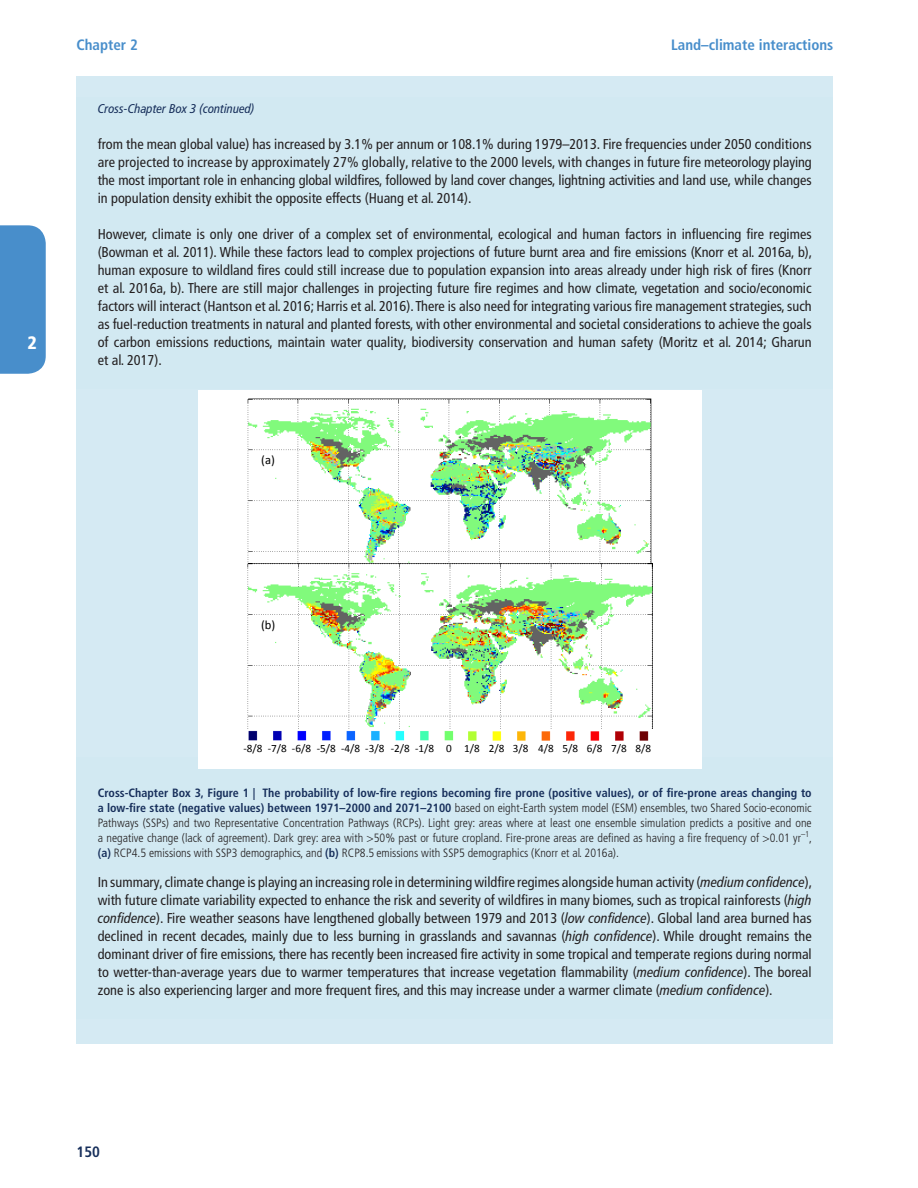
<style>
.page{position:relative;width:918px;height:1188px;background:#fff}
.page>*{position:absolute;margin:0;border:0;box-sizing:border-box;transform-origin:0 0}
.t1{font:900 condensed 18px "Frutiger LT Pro";color:#fff}
.t2{font:700 condensed 15px "Frutiger LT Pro";color:#488ecb}
.t3{font:700 condensed 15px "Frutiger LT Std";color:#172f5b}
.Box_body{font:condensed 14.25px/18px "Frutiger LT Pro";color:#231f20;text-align:justify}
.Box_body_last{font:condensed 14.25px/18px "Frutiger LT Pro";color:#231f20;text-align:justify}
.Box_continued_over{font:italic condensed 12.75px "Frutiger LT Pro";color:#172f5b}
.t4{font:12.6px "Calibri";color:#000}
.Box_Figure_title{font:300 condensed 12px/15px "Frutiger LT Pro";color:#231f20;text-align:justify}
.t5{font:11.25px "Calibri";color:#000}
.s1{font-weight:700;color:#172f5b}
.s2{font-style:italic}
</style>
<div class="page">
<div style="left:0;top:225px;width:46px;height:149px;background:#488ecb"></div>
<div style="left:77px;top:77px;width:756px;height:967px;background:#d5eaf3"></div>
<div style="left:198px;top:390px;width:504px;height:378px;background:#fff"></div>
<img style="left:247px;top:399px;width:406px;height:330px">
<img style="left:248px;top:730px;width:401px;height:11px">
<p class="t1" style="left:27px;top:332px;width:11px">2</p>
<p class="t2" style="left:77px;top:36px;width:63px">Chapter 2</p>
<p class="t2" style="left:671px;top:36px;width:164px">Land–climate interactions</p>
<p class="Box_continued_over" style="left:98px;top:101px;width:158px">Cross-Chapter Box 3 (continued)</p>
<p class="Box_body" style="left:98px;top:135px;width:715px">from the mean global value) has increased by 3.1% per annum or 108.1% during 1979–2013. Fire frequencies under 2050 conditions are projected to increase by approximately 27% globally, relative to the 2000 levels, with changes in future fire meteorology playing the most important role in enhancing global wildfires, followed by land cover changes, lightning activities and land use, while changes in population density exhibit the opposite effects (Huang et al. 2014).</p>
<p class="Box_body" style="left:98px;top:225px;width:716px">However, climate is only one driver of a complex set of environmental, ecological and human factors in influencing fire regimes (Bowman et al. 2011). While these factors lead to complex projections of future burnt area and fire emissions (Knorr et al. 2016a, b), human exposure to wildland fires could still increase due to population expansion into areas already under high risk of fires (Knorr et al. 2016a, b). There are still major challenges in projecting future fire regimes and how climate, vegetation and socio/economic factors will interact (Hantson et al. 2016; Harris et al. 2016). There is also need for integrating various fire management strategies, such as fuel-reduction treatments in natural and planted forests, with other environmental and societal considerations to achieve the goals of carbon emissions reductions, maintain water quality, biodiversity conservation and human safety (Moritz et al. 2014; Gharun et al. 2017).</p>
<p class="t4" style="left:261px;top:452px;width:15px">(a)</p>
<p class="t4" style="left:261px;top:617px;width:16px">(b)</p>
<p class="t5" style="left:243px;top:741px;width:409px">--‐8/8 --‐7/8 --‐6/8 --‐5/8 --‐4/8 --‐3/8 --‐2/8 --‐1/8 0 1/8 2/8 3/8 4/8 5/8 6/8 7/8 8/8</p>
<p class="Box_Figure_title" style="left:98px;top:785px;width:716px"><span class="s1">Cross-Chapter Box 3, Figure 1 | The probability of low-fire regions becoming fire prone (positive values), or of fire-prone areas changing to a low-fire state (negative values) between 1971–2000 and 2071–2100</span> based on eight-Earth system model (ESM) ensembles, two Shared Socio-economic Pathways (SSPs) and two Representative Concentration Pathways (RCPs). Light grey: areas where at least one ensemble simulation predicts a positive and one a negative change (lack of agreement). Dark grey: area with &gt;50% past or future cropland. Fire-prone areas are defined as having a fire frequency of &gt;0.01 yr<sup>–1</sup>, <span class="s1">(a)</span> RCP4.5 emissions with SSP3 demographics, and <span class="s1">(b)</span> RCP8.5 emissions with SSP5 demographics (Knorr et al. 2016a).</p>
<p class="Box_body_last" style="left:98px;top:873px;width:716px">In summary, climate change is playing an increasing role in determining wildfire regimes alongside human activity (<span class="s2">medium confidence</span>), with future climate variability expected to enhance the risk and severity of wildfires in many biomes, such as tropical rainforests (<span class="s2">high confidence</span>). Fire weather seasons have lengthened globally between 1979 and 2013 (<span class="s2">low confidence</span>). Global land area burned has declined in recent decades, mainly due to less burning in grasslands and savannas (<span class="s2">high confidence</span>). While drought remains the dominant driver of fire emissions, there has recently been increased fire activity in some tropical and temperate regions during normal to wetter-than-average years due to warmer temperatures that increase vegetation flammability (<span class="s2">medium confidence</span>). The boreal zone is also experiencing larger and more frequent fires, and this may increase under a warmer climate (<span class="s2">medium confidence</span>).</p>
<p class="t3" style="left:77px;top:1143px;width:25px">150</p>
</div>
